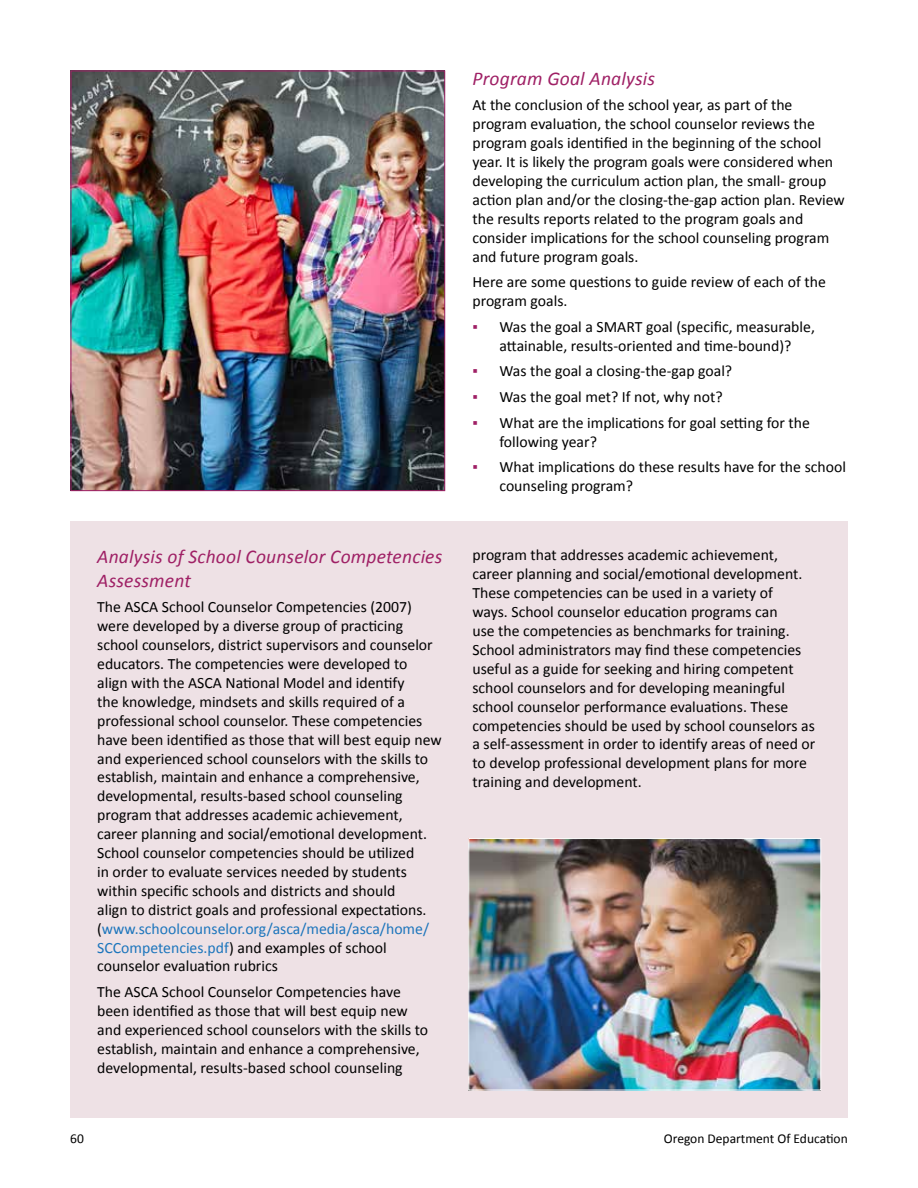
<style>
.page{position:relative;width:918px;height:1188px;background:#fff}
.page>*{position:absolute;margin:0;border:0;box-sizing:border-box;transform-origin:0 0}
.t1{font:italic 19.5px/23.4px "Calibri";letter-spacing:.01em;color:#9f2065}
.Body{font:15.75px/18.9px "Calibri";color:#000}
.t2{font:13.5px "Calibri";color:#000}
.s1{color:#1c75bc}
.s2{color:#9f2065}
</style>
<div class="page">
<div style="left:70px;top:522px;width:778px;height:596px;background:#eee1e5"></div>
<img style="left:470px;top:840px;width:349px;height:249px">
<div style="left:468px;top:838px;width:353px;height:253px;border:1px solid #fff"></div>
<img style="left:72px;top:72px;width:371px;height:417px">
<div style="left:70px;top:70px;width:375px;height:421px;border:1px solid #9f2065"></div>
<h3 class="t1" style="left:97px;top:544px;width:347px">Analysis of School Counselor Competencies<br>Assessment</h3>
<p class="Body" style="left:97px;top:598px;width:346px">The ASCA School Counselor Competencies (2007) were developed by a diverse group of practicing school counselors, district supervisors and counselor educators. The competencies were developed to align with the ASCA National Model and identify<br>the knowledge, mindsets and skills required of a professional school counselor. These competencies have been identified as those that will best equip new and experienced school counselors with the skills to establish, maintain and enhance a comprehensive, developmental, results-based school counseling program that addresses academic achievement, career planning and social/emotional development.<br>School counselor competencies should be utilized<br>in order to evaluate services needed by students within specific schools and districts and should<br>align to district goals and professional expectations. (<span class="s1">www.schoolcounselor.org/asca/media/asca/home/ SCCompetencies.pdf</span>) and examples of school counselor evaluation rubrics</p>
<p class="Body" style="left:97px;top:982px;width:333px">The ASCA School Counselor Competencies have been identified as those that will best equip new and experienced school counselors with the skills to establish, maintain and enhance a comprehensive, developmental, results-based school counseling</p>
<h3 class="t1" style="left:472px;top:66px;width:184px">Program Goal Analysis</h3>
<p class="Body" style="left:472px;top:96px;width:374px">At the conclusion of the school year, as part of the program evaluation, the school counselor reviews the program goals identified in the beginning of the school year. It is likely the program goals were considered when developing the curriculum action plan, the small- group action plan and/or the closing-the-gap action plan. Review the results reports related to the program goals and consider implications for the school counseling program and future program goals.</p>
<p class="Body" style="left:472px;top:273px;width:355px">Here are some questions to guide review of each of the program goals.</p>
<p class="Body" style="left:472px;top:317px;width:344px;text-align:center"><span class="s2">▪</span> Was the goal a SMART goal (specific, measurable, attainable, results-oriented and time-bound)?</p>
<p class="Body" style="left:472px;top:362px;width:261px"><span class="s2">▪</span> Was the goal a closing-the-gap goal?</p>
<p class="Body" style="left:472px;top:387px;width:252px"><span class="s2">▪</span> Was the goal met? If not, why not?</p>
<p class="Body" style="left:500px;top:413px;width:312px;text-indent:-27px"><span class="s2">▪</span> What are the implications for goal setting for the following year?</p>
<p class="Body" style="left:500px;top:458px;width:348px;text-indent:-27px"><span class="s2">▪</span> What implications do these results have for the school counseling program?</p>
<p class="Body" style="left:472px;top:546px;width:344px">program that addresses academic achievement, career planning and social/emotional development.<br>These competencies can be used in a variety of<br>ways. School counselor education programs can<br>use the competencies as benchmarks for training.<br>School administrators may find these competencies useful as a guide for seeking and hiring competent school counselors and for developing meaningful school counselor performance evaluations. These competencies should be used by school counselors as a self-assessment in order to identify areas of need or to develop professional development plans for more training and development.</p>
<p class="t2" style="left:70px;top:1130px;width:15px">60</p>
<p class="t2" style="left:664px;top:1130px;width:185px">Oregon Department Of Education</p>
</div>
